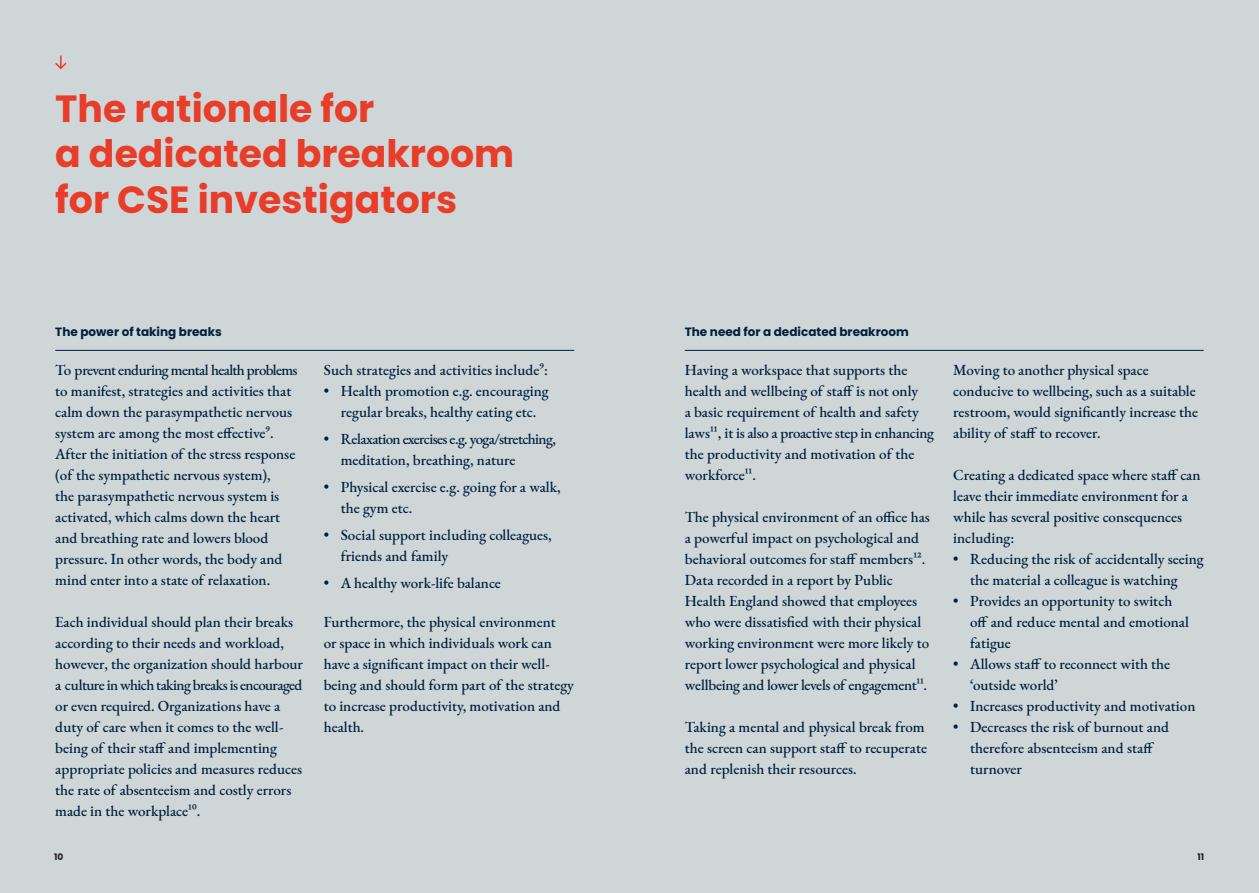
<style>
.page{position:relative;width:1259px;height:893px;background:#fff}
.page>*{position:absolute;margin:0;border:0;box-sizing:border-box;transform-origin:0 0}
.t1{font:700 37.8px "Poppins";color:#e73d29}
.t2{font:500 15px/21px "EB Garamond";color:#00203c}
.t3{font:500 15px/21px "EB Garamond";letter-spacing:-.04em;color:#00203c}
.t4{font:700 12px "Poppins";color:#00203c}
.t5{font:700 9px "Poppins";color:#231f20}
</style>
<div class="page">
<div style="left:0;top:0;width:629px;height:893px;background:#ced6d8"></div>
<div style="left:629px;top:0;width:630px;height:893px;background:#ced6d8"></div>
<svg style="left:55px;top:56px;width:12px;height:13px"></svg>
<hr style="left:55px;top:350px;width:519px;height:1px;background:#00203c">
<hr style="left:685px;top:350px;width:518px;height:1px;background:#00203c">
<p class="t1" style="left:55px;top:87px;width:321px">The rationale for</p>
<p class="t1" style="left:55px;top:132px;width:460px">a dedicated breakroom</p>
<p class="t1" style="left:55px;top:177px;width:403px">for CSE investigators</p>
<p class="t4" style="left:55px;top:325px;width:168px">The power of taking breaks</p>
<p class="t2" style="left:55px;top:360px;width:244px">To prevent enduring mental health problems to manifest, strategies and activities that calm down the parasympathetic nervous system are among the most effective⁹.<br>After the initiation of the stress response (of the sympathetic nervous system),<br>the parasympathetic nervous system is activated, which calms down the heart and breathing rate and lowers blood pressure. In other words, the body and mind enter into a state of relaxation.</p>
<p class="t2" style="left:55px;top:612px;width:249px">Each individual should plan their breaks according to their needs and workload, however, the organization should harbour a culture in which taking breaks is encouraged or even required. Organizations have a duty of care when it comes to the well&shy;being of their staff and implementing appropriate policies and measures reduces the rate of absenteeism and costly errors made in the workplace¹⁰.</p>
<p class="t2" style="left:324px;top:360px;width:226px">Such strategies and activities include⁹:</p>
<p class="t2" style="left:324px;top:381px;width:227px;text-align:center">• Health promotion e.g. encouraging regular breaks, healthy eating etc.</p>
<p class="t3" style="left:341px;top:429px;width:217px;text-indent:-17px">• Relaxation exercises e.g. yoga/stretching, meditation, breathing, nature</p>
<p class="t2" style="left:341px;top:477px;width:221px;text-indent:-17px">• Physical exercise e.g. going for a walk, the gym etc.</p>
<p class="t2" style="left:341px;top:525px;width:213px;text-indent:-17px">• Social support including colleagues, friends and family</p>
<p class="t2" style="left:324px;top:573px;width:179px">• A healthy work-life balance</p>
<p class="t2" style="left:324px;top:612px;width:252px">Furthermore, the physical environment<br>or space in which individuals work can have a significant impact on their well&shy;being and should form part of the strategy to increase productivity, motivation and health.</p>
<p class="t4" style="left:685px;top:325px;width:225px">The need for a dedicated breakroom</p>
<p class="t2" style="left:685px;top:360px;width:251px">Having a workspace that supports the health and wellbeing of staff is not only<br>a basic requirement of health and safety laws¹¹, it is also a proactive step in enhancing the productivity and motivation of the workforce¹¹.</p>
<p class="t2" style="left:685px;top:507px;width:247px">The physical environment of an office has a powerful impact on psychological and behavioral outcomes for staff members¹².<br>Data recorded in a report by Public Health England showed that employees who were dissatisfied with their physical working environment were more likely to report lower psychological and physical wellbeing and lower levels of engagement¹¹.</p>
<p class="t2" style="left:685px;top:717px;width:244px">Taking a mental and physical break from the screen can support staff to recuperate and replenish their resources.</p>
<p class="t2" style="left:953px;top:360px;width:246px">Moving to another physical space conducive to wellbeing, such as a suitable restroom, would significantly increase the ability of staff to recover.</p>
<p class="t2" style="left:953px;top:465px;width:249px">Creating a dedicated space where staff can leave their immediate environment for a while has several positive consequences including:</p>
<p class="t2" style="left:970px;top:549px;width:235px;text-indent:-17px">• Reducing the risk of accidentally seeing the material a colleague is watching</p>
<p class="t2" style="left:970px;top:591px;width:220px;text-indent:-17px">• Provides an opportunity to switch off and reduce mental and emotional fatigue</p>
<p class="t2" style="left:970px;top:654px;width:201px;text-indent:-17px">• Allows staff to reconnect with the ‘outside world’</p>
<p class="t2" style="left:953px;top:696px;width:244px">• Increases productivity and motivation</p>
<p class="t2" style="left:970px;top:717px;width:200px;text-indent:-17px">• Decreases the risk of burnout and therefore absenteeism and staff turnover</p>
<p class="t5" style="left:54px;top:851px;width:11px">10</p>
<p class="t5" style="left:1197px;top:851px;width:8px">11</p>
</div>
